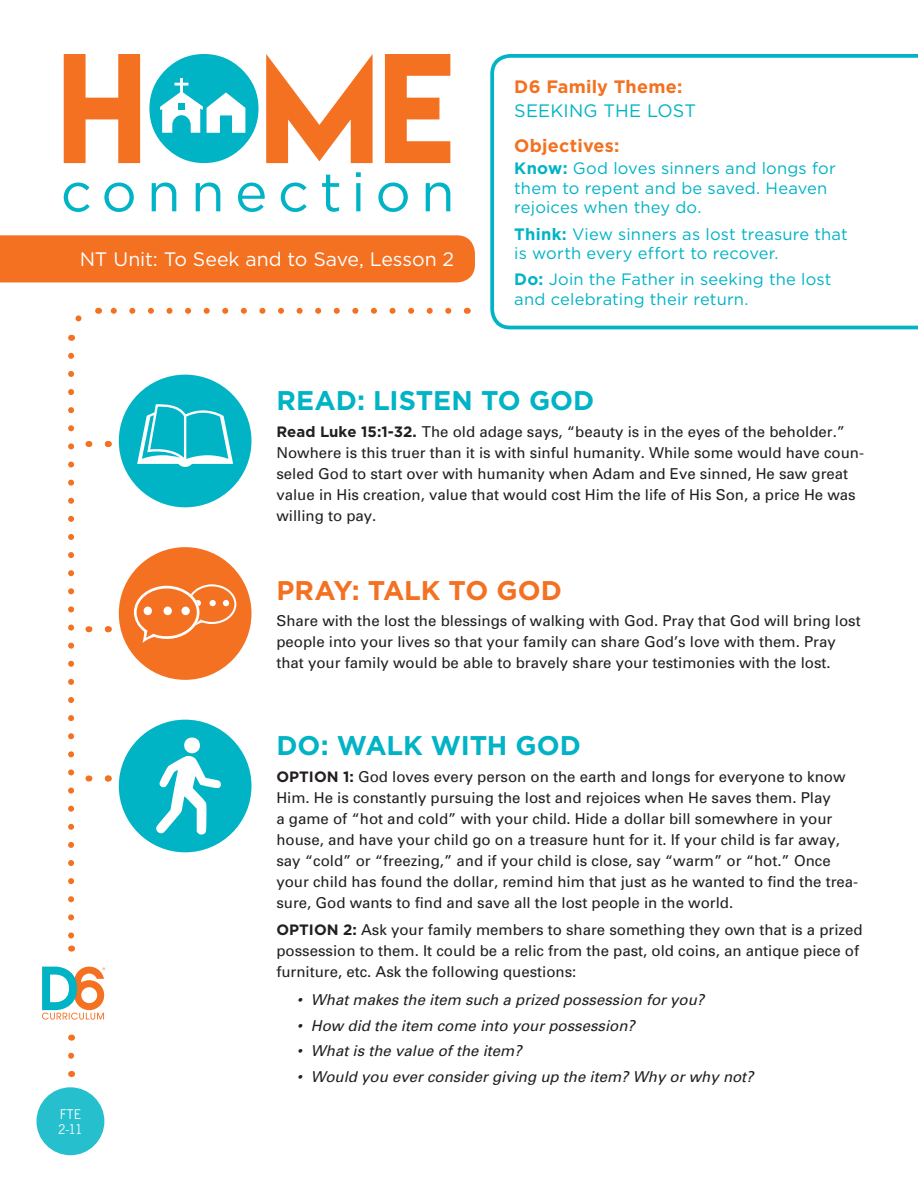
<style>
.page{position:relative;width:918px;height:1188px;background:#fff}
.page>*{position:absolute;margin:0;border:0;box-sizing:border-box;transform-origin:0 0}
.HC_-_Questions{font:700 27px "Gotham";letter-spacing:-.005em;color:#00b3c5}
.HC_-_Questions-2{font:700 27px "Gotham";letter-spacing:-.005em;color:#f37121}
.t1{font:19.5px "Gotham";letter-spacing:-.005em;color:#fff}
.t2{font:700 18px/24px "Gotham";letter-spacing:.01em;color:#f37121}
.t3{font:16.5px/19.5px "Gotham";letter-spacing:.01em;color:#00b3c5}
.HC_-_Questions-3{font:15px/21px "Univers";color:#231f20}
.HC_-_Questions-4{font:italic 15px "Univers";color:#231f20}
.t4{font:13.5px/15px "Trade Gothic";color:#fff;scale:.9 1}
.s1{font-weight:400;color:#00b3c5}
.s2{font-weight:700}
.s3{font-family:"Gotham";font-weight:700}
</style>
<div class="page">
<div style="left:119px;top:547px;width:133px;height:133px;background:#f37121;border-radius:50%"></div>
<svg style="left:134px;top:584px;width:102px;height:59px"></svg>
<div style="left:119px;top:720px;width:133px;height:132px;background:#00b3c5;border-radius:50%"></div>
<svg style="left:156px;top:737px;width:65px;height:98px"></svg>
<div style="left:119px;top:375px;width:133px;height:132px;background:#00b3c5;border-radius:50%"></div>
<svg style="left:137px;top:404px;width:96px;height:63px"></svg>
<svg style="left:104px;top:441px;width:5px;height:6px"></svg>
<svg style="left:104px;top:626px;width:5px;height:6px"></svg>
<svg style="left:104px;top:776px;width:5px;height:6px"></svg>
<svg style="left:68px;top:1052px;width:6px;height:4px"></svg>
<svg style="left:64px;top:54px;width:76px;height:109px"></svg>
<svg style="left:266px;top:54px;width:107px;height:109px"></svg>
<svg style="left:385px;top:54px;width:65px;height:109px"></svg>
<svg style="left:64px;top:183px;width:26px;height:29px"></svg>
<svg style="left:104px;top:183px;width:30px;height:29px"></svg>
<svg style="left:152px;top:183px;width:24px;height:28px"></svg>
<svg style="left:196px;top:183px;width:24px;height:28px"></svg>
<svg style="left:238px;top:183px;width:27px;height:29px"></svg>
<svg style="left:281px;top:183px;width:26px;height:29px"></svg>
<svg style="left:322px;top:175px;width:17px;height:37px"></svg>
<svg style="left:356px;top:172px;width:5px;height:39px"></svg>
<svg style="left:378px;top:183px;width:30px;height:29px"></svg>
<svg style="left:426px;top:183px;width:24px;height:28px"></svg>
<svg style="left:149px;top:54px;width:110px;height:109px"></svg>
<div style="left:36px;top:1087px;width:68px;height:68px;background:#26bfce;border-radius:50%"></div>
<svg style="left:110px;top:308px;width:338px;height:6px"></svg>
<svg style="left:68px;top:356px;width:6px;height:583px"></svg>
<svg style="left:68px;top:315px;width:14px;height:26px"></svg>
<svg style="left:42px;top:967px;width:63px;height:53px"></svg>
<div style="left:0;top:235px;width:475px;height:47px;background:#f37121"></div>
<svg style="left:490px;top:54px;width:428px;height:276px"></svg>
<p class="t1" style="left:80px;top:248px;width:376px">NT Unit: To Seek and to Save, Lesson 2</p>
<p class="t2" style="left:514px;top:75px;width:183px">D6 Family Theme:<br><span class="s1">SEEKING THE LOST</span></p>
<p class="t2" style="left:514px;top:133px;width:107px">Objectives:</p>
<p class="t3" style="left:514px;top:159px;width:323px"><span class="s2">Know:</span> God loves sinners and longs for them to repent and be saved. Heaven rejoices when they do.</p>
<p class="t3" style="left:514px;top:224px;width:335px"><span class="s2">Think:</span> View sinners as lost treasure that is worth every effort to recover.</p>
<p class="t3" style="left:514px;top:270px;width:319px"><span class="s2">Do:</span> Join the Father in seeking the lost and celebrating their return.</p>
<p class="HC_-_Questions" style="left:276px;top:385px;width:319px">READ: LISTEN TO GOD</p>
<p class="HC_-_Questions-3" style="left:276px;top:421px;width:589px"><span class="s3">Read Luke 15:1-32.</span> The old adage says, “beauty is in the eyes of the beholder.” Nowhere is this truer than it is with sinful humanity. While some would have coun&shy;seled God to start over with humanity when Adam and Eve sinned, He saw great value in His creation, value that would cost Him the life of His Son, a price He was willing to pay.</p>
<p class="HC_-_Questions-2" style="left:276px;top:575px;width:287px">PRAY: TALK TO GOD</p>
<p class="HC_-_Questions-3" style="left:276px;top:610px;width:586px">Share with the lost the blessings of walking with God. Pray that God will bring lost people into your lives so that your family can share God’s love with them. Pray that your family would be able to bravely share your testimonies with the lost.</p>
<p class="HC_-_Questions" style="left:276px;top:730px;width:306px">DO: WALK WITH GOD</p>
<p class="t4" style="left:58px;top:1106px;width:28px">FTE<br>2-11</p>
<p class="HC_-_Questions-3" style="left:276px;top:766px;width:583px"><span class="s3">OPTION 1:</span> God loves every person on the earth and longs for everyone to know Him. He is constantly pursuing the lost and rejoices when He saves them. Play<br>a game of “hot and cold” with your child. Hide a dollar bill somewhere in your house, and have your child go on a treasure hunt for it. If your child is far away, say “cold” or “freezing,” and if your child is close, say “warm” or “hot.” Once your child has found the dollar, remind him that just as he wanted to find the trea&shy;sure, God wants to find and save all the lost people in the world.</p>
<p class="HC_-_Questions-3" style="left:276px;top:919px;width:588px"><span class="s3">OPTION 2:</span> Ask your family members to share something they own that is a prized possession to them. It could be a relic from the past, old coins, an antique piece of furniture, etc. Ask the following questions:</p>
<p class="HC_-_Questions-4" style="left:297px;top:990px;width:409px">• What makes the item such a prized possession for you?</p>
<p class="HC_-_Questions-4" style="left:297px;top:1016px;width:340px">• How did the item come into your possession?</p>
<p class="HC_-_Questions-4" style="left:297px;top:1041px;width:227px">• What is the value of the item?</p>
<p class="HC_-_Questions-4" style="left:297px;top:1067px;width:459px">• Would you ever consider giving up the item? Why or why not?</p>
</div>
